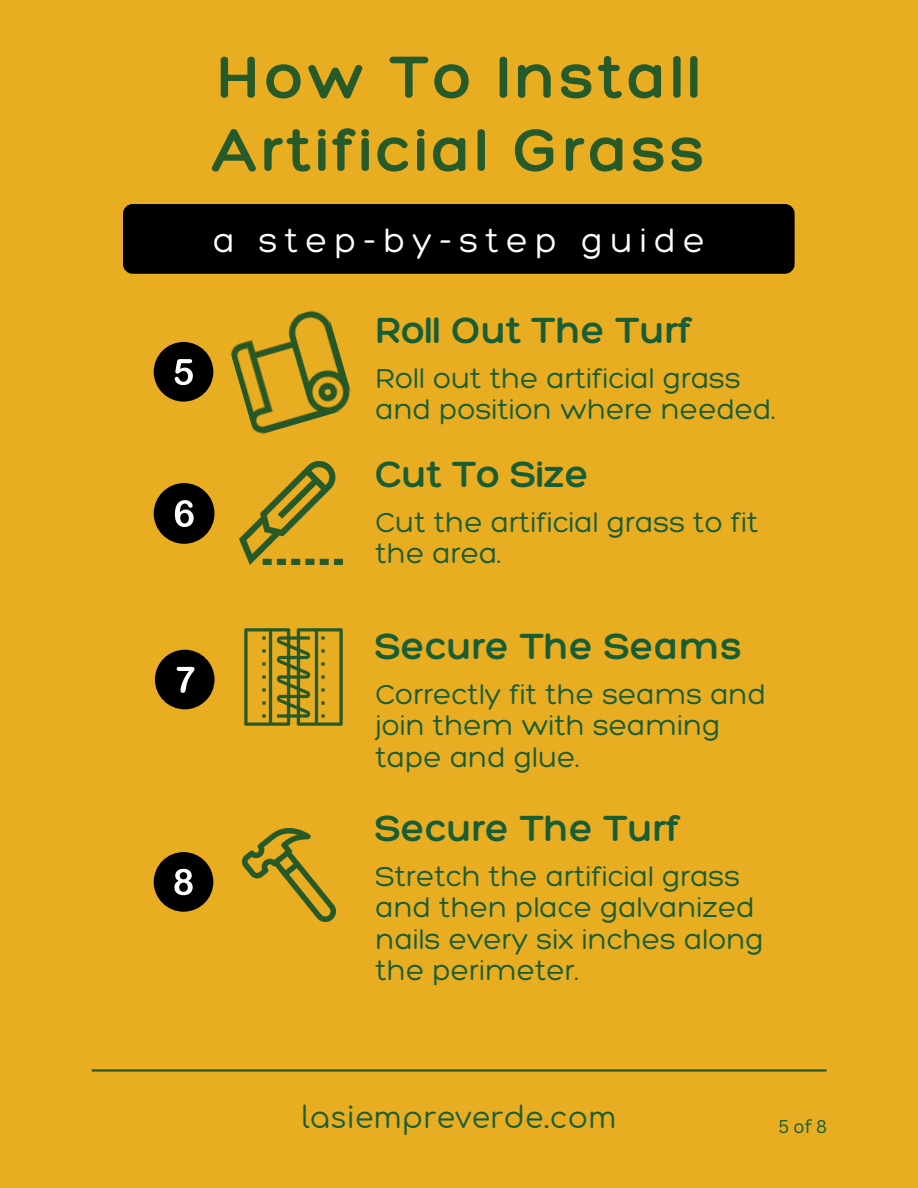
<style>
.page{position:relative;width:918px;height:1188px;background:#e8ad20}
.page>*{position:absolute;margin:0;border:0;box-sizing:border-box;transform-origin:0 0}
.t1{font:300 64.5px/73.2px "Hero";letter-spacing:.06em;color:#265a29}
.t2{font:300 39.45px "Hero";color:#185d34}
.t3{font:300 35.25px "Hero";letter-spacing:.205em;color:#fff}
.t4{font:30px "Comfortaa";color:#185d34}
.t5{font:300 29.7px/31.5px "Hero";color:#185d34}
.t6{font:18px "Canva Sans";color:#185d34}
</style>
<div class="page">
<div style="left:154px;top:342px;width:59px;height:60px;background:#000;border-radius:50%"></div>
<svg style="left:175px;top:359px;width:18px;height:26px"></svg>
<div style="left:154px;top:483px;width:60px;height:61px;background:#000;border-radius:50%"></div>
<svg style="left:175px;top:500px;width:19px;height:27px"></svg>
<div style="left:155px;top:650px;width:60px;height:59px;background:#000;border-radius:50%"></div>
<svg style="left:177px;top:667px;width:18px;height:26px"></svg>
<div style="left:154px;top:852px;width:59px;height:60px;background:#000;border-radius:50%"></div>
<svg style="left:174px;top:869px;width:19px;height:26px"></svg>
<div style="left:123px;top:204px;width:672px;height:70px;background:#000;border-radius:10px"></div>
<img style="left:239px;top:461px;width:104px;height:104px">
<img style="left:244px;top:628px;width:99px;height:98px">
<img style="left:230px;top:310px;width:121px;height:124px">
<img style="left:242px;top:828px;width:94px;height:94px">
<hr style="left:92px;top:1069px;width:734px;height:3px;background:#265a29">
<h1 class="t1" style="left:213px;top:39px;width:494px">How To Install<br>Artificial Grass</h1>
<p class="t3" style="left:213px;top:218px;width:493px">a step-by-step guide</p>
<h2 class="t2" style="left:376px;top:305px;width:318px">Roll Out The Turf</h2>
<p class="t5" style="left:376px;top:361px;width:402px">Roll out the artificial grass and position where needed.</p>
<h2 class="t2" style="left:376px;top:449px;width:216px">Cut To Size</h2>
<p class="t5" style="left:376px;top:506px;width:384px">Cut the artificial grass to fit the area.</p>
<h2 class="t2" style="left:376px;top:621px;width:368px">Secure The Seams</h2>
<p class="t5" style="left:376px;top:678px;width:392px">Correctly fit the seams and join them with seaming tape and glue.</p>
<h2 class="t2" style="left:376px;top:804px;width:306px">Secure The Turf</h2>
<p class="t5" style="left:376px;top:860px;width:390px">Stretch the artificial grass and then place galvanized nails every six inches along the perimeter.</p>
<p class="t4" style="left:301px;top:1102px;width:317px">lasiempreverde.com</p>
<p class="t6" style="left:779px;top:1113px;width:50px">5 of 8</p>
</div>
